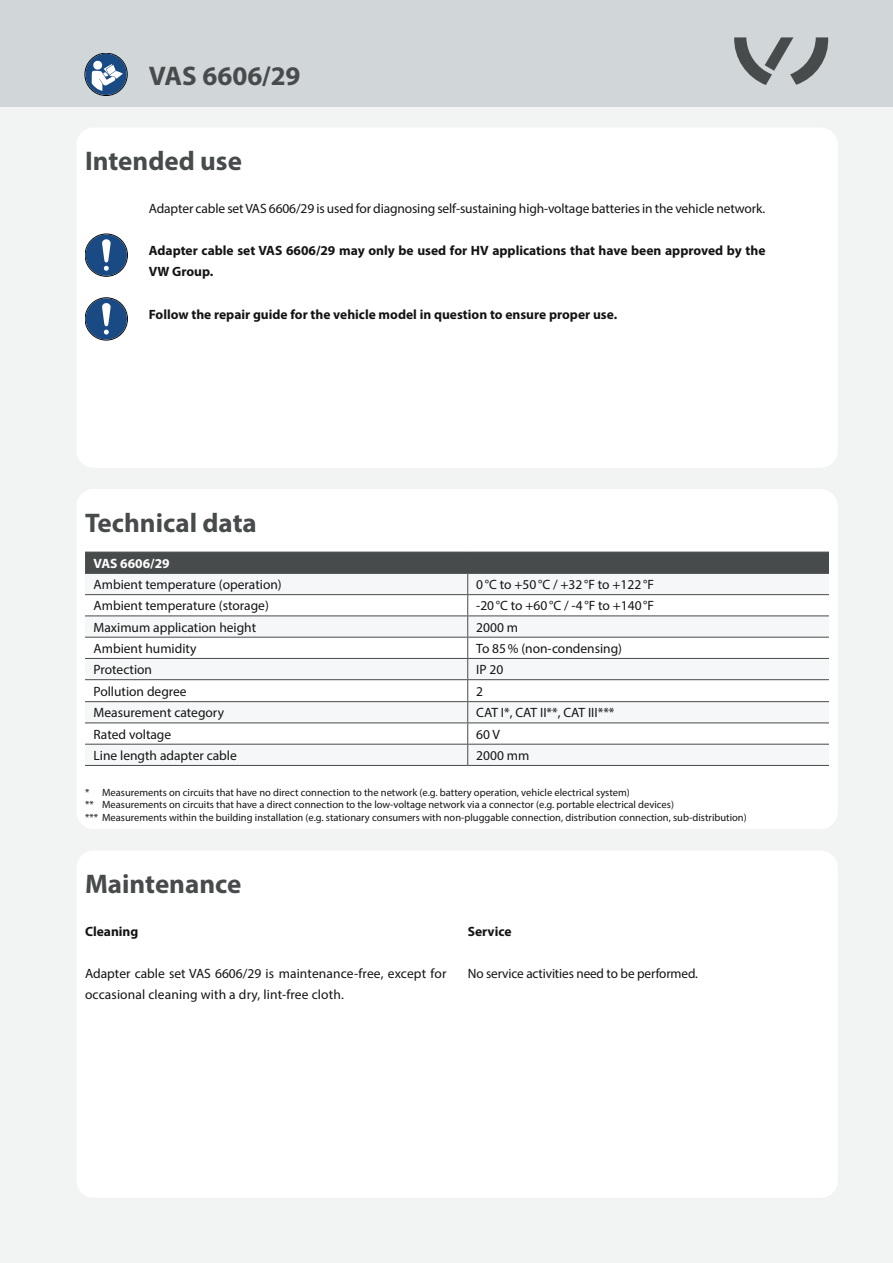
<style>
.page{position:relative;width:893px;height:1263px;background:#f2f3f3}
.page>*{position:absolute;margin:0;border:0;box-sizing:border-box;transform-origin:0 0}
.t1{font:700 27px "Myriad Pro";color:#474b4c}
.t2{font:13.5px/21.3px "Myriad Pro";color:#131413}
.t3{font:700 13.5px/21.3px "Myriad Pro";color:#131413}
.t4{font:700 13.5px "Myriad Pro";color:#fff}
.t5{font:10.5px/12.6px "Myriad Pro";color:#131413}
</style>
<div class="page">
<div style="left:0;top:0;width:893px;height:106px;background:#d1d6d9"></div>
<svg style="left:734px;top:37px;width:94px;height:48px"></svg>
<div style="left:77px;top:128px;width:761px;height:340px;background:#fff;border-radius:17px"></div>
<div style="left:77px;top:489px;width:761px;height:340px;background:#fff;border-radius:17px"></div>
<div style="left:85px;top:53px;width:42px;height:43px;border:1px solid #000;border-radius:50%"></div>
<svg style="left:85px;top:54px;width:42px;height:41px"></svg>
<div style="left:77px;top:850px;width:761px;height:348px;background:#fff;border-radius:17px"></div>
<svg style="left:85px;top:552px;width:744px;height:213px"></svg>
<hr style="left:85px;top:765px;width:383px;height:1px;background:#474b4c">
<hr style="left:468px;top:765px;width:361px;height:1px;background:#474b4c">
<svg style="left:85px;top:234px;width:43px;height:42px"></svg>
<svg style="left:85px;top:298px;width:43px;height:42px"></svg>
<h1 class="t1" style="left:149px;top:58px;width:153px">VAS 6606/29</h1>
<h1 class="t1" style="left:85px;top:143px;width:158px">Intended use</h1>
<p class="t2" style="left:149px;top:197px;width:618px">Adapter cable set VAS 6606/29 is used for diagnosing self-sustaining high-voltage batteries in the vehicle network.</p>
<p class="t3" style="left:149px;top:239px;width:618px">Adapter cable set VAS 6606/29 may only be used for HV applications that have been approved by the<br>VW Group.</p>
<p class="t3" style="left:149px;top:303px;width:470px">Follow the repair guide for the vehicle model in question to ensure proper use.</p>
<h1 class="t1" style="left:85px;top:505px;width:173px">Technical data</h1>
<p class="t4" style="left:94px;top:554px;width:78px">VAS 6606/29</p>
<p class="t2" style="left:94px;top:574px;width:190px">Ambient temperature (operation)</p>
<p class="t2" style="left:476px;top:574px;width:179px">0°C to +50°C / +32°F to +122°F</p>
<p class="t2" style="left:94px;top:595px;width:177px">Ambient temperature (storage)</p>
<p class="t2" style="left:476px;top:595px;width:179px">-20°C to +60°C / -4°F to +140°F</p>
<p class="t2" style="left:94px;top:616px;width:164px">Maximum application height</p>
<p class="t2" style="left:476px;top:616px;width:43px">2000 m</p>
<p class="t2" style="left:94px;top:637px;width:104px">Ambient humidity</p>
<p class="t2" style="left:476px;top:637px;width:147px">To 85% (non-condensing)</p>
<p class="t2" style="left:94px;top:659px;width:60px">Protection</p>
<p class="t2" style="left:476px;top:659px;width:29px">IP 20</p>
<p class="t2" style="left:94px;top:680px;width:95px">Pollution degree</p>
<p class="t2" style="left:476px;top:680px;width:8px">2</p>
<p class="t2" style="left:94px;top:702px;width:132px">Measurement category</p>
<p class="t2" style="left:476px;top:702px;width:140px">CAT I*, CAT II**, CAT III***</p>
<p class="t2" style="left:94px;top:723px;width:79px">Rated voltage</p>
<p class="t2" style="left:476px;top:723px;width:25px">60 V</p>
<p class="t2" style="left:94px;top:744px;width:145px">Line length adapter cable</p>
<p class="t2" style="left:476px;top:744px;width:55px">2000 mm</p>
<p class="t5" style="left:85px;top:785px;width:663px">* Measurements on circuits that have no direct connection to the network (e.g. battery operation, vehicle electrical system)<br>** Measurements on circuits that have a direct connection to the low-voltage network via a connector (e.g. portable electrical devices)<br>*** Measurements within the building installation (e.g. stationary consumers with non-pluggable connection, distribution connection, sub-distribution)</p>
<h1 class="t1" style="left:85px;top:866px;width:158px">Maintenance</h1>
<p class="t3" style="left:85px;top:920px;width:55px">Cleaning</p>
<p class="t2" style="left:85px;top:963px;width:363px">Adapter cable set VAS 6606/29 is maintenance-free, except for occasional cleaning with a dry, lint-free cloth.</p>
<p class="t3" style="left:468px;top:920px;width:45px">Service</p>
<p class="t2" style="left:468px;top:963px;width:232px">No service activities need to be performed.</p>
</div>
